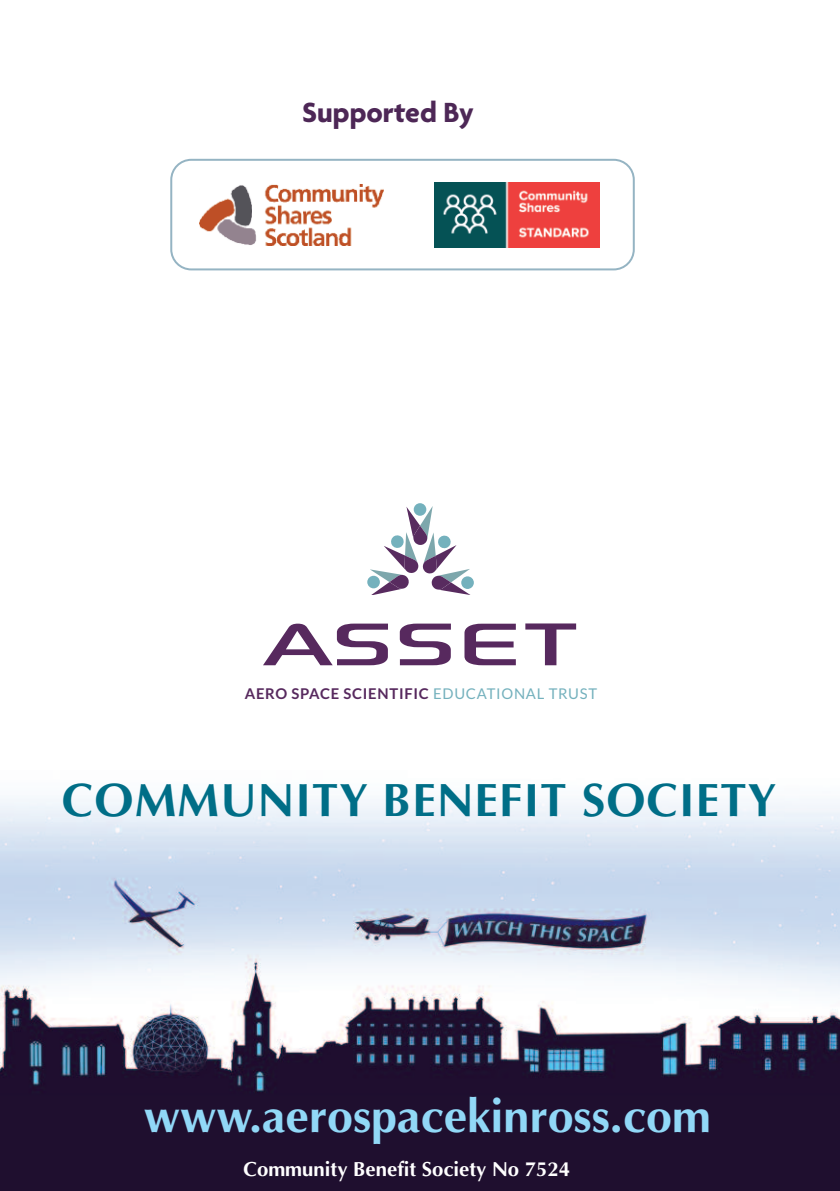
<style>
.page{position:relative;width:840px;height:1191px;background:#fff}
.page>*{position:absolute;margin:0;border:0;box-sizing:border-box;transform-origin:0 0}
.t1{font:700 46.8px "Optima";letter-spacing:.025em;color:#006e87}
.t2{font:700 46.6px "Optima";color:#91d8f7}
.t3{font:700 30px "Agenda";color:#4d2756}
.t4{font:700 20.4px "Optima";color:#fff}
.t5{font:700 14.8px "Lato";letter-spacing:.05em;color:#57295e}
.s1{font-weight:400;color:#74b1bd}
</style>
<div class="page">
<img style="left:0;top:665px;width:839px;height:526px">
<svg style="left:413px;top:503px;width:13px;height:13px"></svg>
<div style="left:461px;top:576px;width:12px;height:13px;background:#74b1bd;border-radius:50%"></div>
<svg style="left:367px;top:576px;width:12px;height:12px"></svg>
<svg style="left:369px;top:506px;width:101px;height:89px"></svg>
<svg style="left:263px;top:623px;width:312px;height:42px"></svg>
<svg style="left:170px;top:159px;width:464px;height:111px"></svg>
<img style="left:199px;top:183px;width:184px;height:62px">
<img style="left:434px;top:182px;width:165px;height:65px">
<h3 class="t3" style="left:302px;top:95px;width:173px">Supported By</h3>
<p class="t5" style="left:245px;top:685px;width:353px">AERO SPACE SCIENTIFIC <span class="s1">EDUCATIONAL TRUST</span></p>
<h1 class="t1" style="left:62px;top:773px;width:715px">COMMUNITY BENEFIT SOCIETY</h1>
<h2 class="t2" style="left:144px;top:1088px;width:568px">www.aerospacekinross.com</h2>
<h3 class="t4" style="left:243px;top:1157px;width:328px">Community Benefit Society No 7524</h3>
</div>
